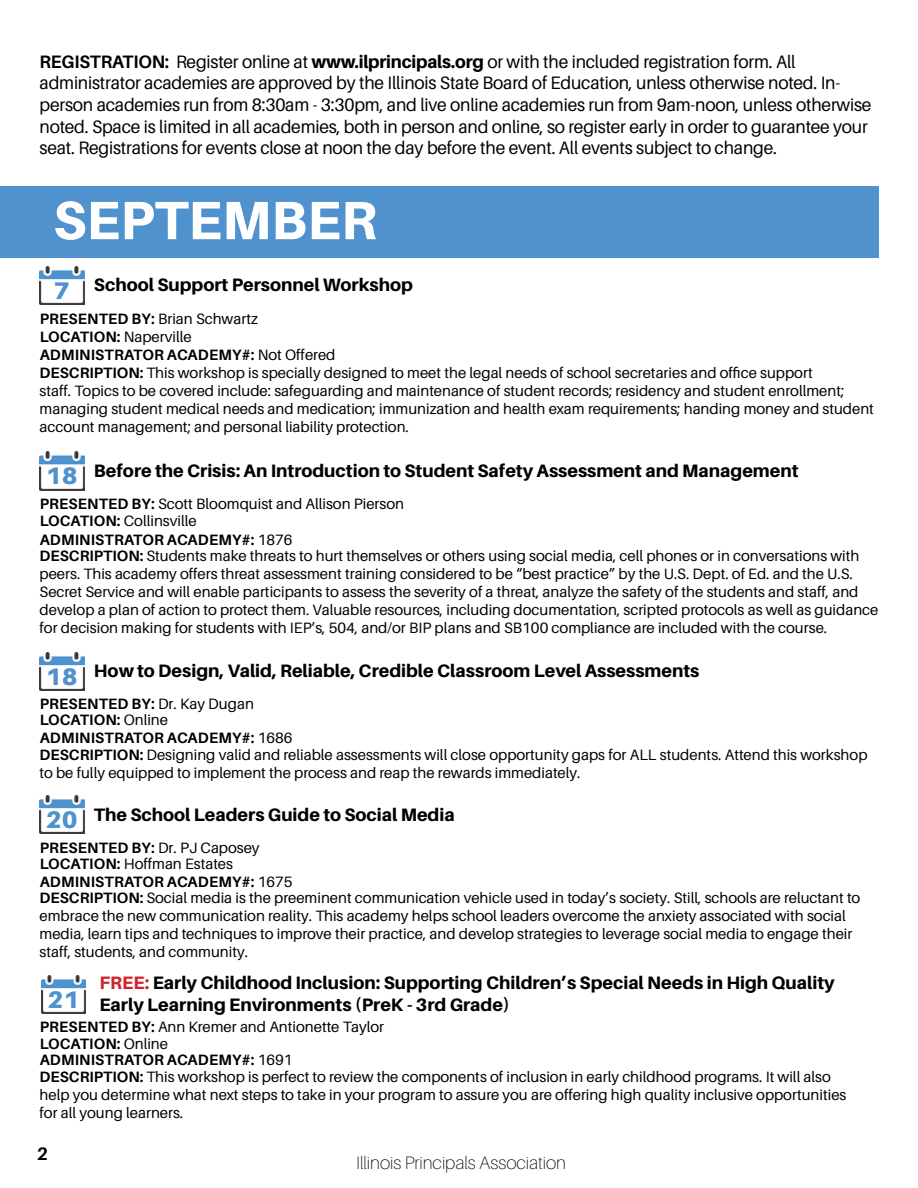
<style>
.page{position:relative;width:918px;height:1188px;background:#fff}
.page>*{position:absolute;margin:0;border:0;box-sizing:border-box;transform-origin:0 0}
.t1{font:800 54px "Aileron";color:#fff}
.t2{font:900 24px "Aileron";color:#4f92ce}
.t3{font:18px/21.6px "Aileron";letter-spacing:-.01em;color:#000}
.t4{font:800 18px/21.6px "Aileron";color:#000}
.t5{font:100 18px "Aileron";color:#000}
.t6{font:700 18px "Aileron";color:#000}
.t7{font:15px/18px "Aileron";color:#000}
.t8{font:700 15px "Aileron";letter-spacing:.01em;color:#000}
.s1{font-weight:700}
.s2{font-weight:800}
.s3{font-weight:400}
.s4{color:#d2232a}
</style>
<div class="page">
<div style="left:0;top:187px;width:878px;height:71px;background:#5092ce"></div>
<img style="left:40px;top:796px;width:44px;height:38px">
<img style="left:40px;top:652px;width:44px;height:38px">
<img style="left:40px;top:452px;width:44px;height:38px">
<img style="left:40px;top:266px;width:44px;height:38px">
<img style="left:41px;top:975px;width:45px;height:38px">
<p class="t3" style="left:40px;top:51px;width:833px"><span class="s1">REGISTRATION:</span> Register online at <span class="s2">www.ilprincipals.org</span> or with the included registration form. All administrator academies are approved by the Illinois State Board of Education, unless otherwise noted. In&shy;person academies run from 8:30am - 3:30pm, and live online academies run from 9am-noon, unless otherwise noted. Space is limited in all academies, both in person and online, so register early in order to guarantee your seat. Registrations for events close at noon the day before the event. All events subject to change.</p>
<h1 class="t1" style="left:53px;top:190px;width:325px">SEPTEMBER</h1>
<h2 class="t2" style="left:54px;top:276px;width:17px">7</h2>
<p class="t4" style="left:94px;top:274px;width:321px">School Support Personnel Workshop</p>
<p class="t7" style="left:40px;top:310px;width:220px"><span class="s1">PRESENTED BY:</span> Brian Schwartz</p>
<p class="t7" style="left:40px;top:328px;width:154px"><span class="s1">LOCATION:</span> Naperville</p>
<p class="t8" style="left:40px;top:346px;width:297px">ADMINISTRATOR ACADEMY#: <span class="s3">Not Offered</span></p>
<p class="t7" style="left:40px;top:364px;width:836px"><span class="s1">DESCRIPTION:</span> This workshop is specially designed to meet the legal needs of school secretaries and office support<br>staff. Topics to be covered include: safeguarding and maintenance of student records; residency and student enrollment; managing student medical needs and medication; immunization and health exam requirements; handing money and student account management; and personal liability protection.</p>
<h2 class="t2" style="left:46px;top:462px;width:33px">18</h2>
<p class="t4" style="left:94px;top:459px;width:706px">Before the Crisis: An Introduction to Student Safety Assessment and Management</p>
<p class="t7" style="left:40px;top:495px;width:366px"><span class="s1">PRESENTED BY:</span> Scott Bloomquist and Allison Pierson</p>
<p class="t7" style="left:40px;top:511px;width:159px"><span class="s1">LOCATION:</span> Collinsville</p>
<p class="t8" style="left:40px;top:531px;width:254px">ADMINISTRATOR ACADEMY#: <span class="s3">1876</span></p>
<p class="t7" style="left:40px;top:547px;width:840px"><span class="s1">DESCRIPTION:</span> Students make threats to hurt themselves or others using social media, cell phones or in conversations with peers. This academy offers threat assessment training considered to be “best practice” by the U.S. Dept. of Ed. and the U.S.<br>Secret Service and will enable participants to assess the severity of a threat, analyze the safety of the students and staff, and develop a plan of action to protect them. Valuable resources, including documentation, scripted protocols as well as guidance for decision making for students with IEP’s, 504, and/or BIP plans and SB100 compliance are included with the course.</p>
<h2 class="t2" style="left:46px;top:662px;width:33px">18</h2>
<p class="t4" style="left:94px;top:660px;width:607px">How to Design, Valid, Reliable, Credible Classroom Level Assessments</p>
<p class="t8" style="left:40px;top:695px;width:216px">PRESENTED BY: <span class="s3">Dr. Kay Dugan</span></p>
<p class="t8" style="left:40px;top:712px;width:130px">LOCATION: <span class="s3">Online</span></p>
<p class="t8" style="left:40px;top:729px;width:254px">ADMINISTRATOR ACADEMY#: <span class="s3">1686</span></p>
<p class="t7" style="left:40px;top:746px;width:829px"><span class="s1">DESCRIPTION:</span> Designing valid and reliable assessments will close opportunity gaps for ALL students. Attend this workshop to be fully equipped to implement the process and reap the rewards immediately.</p>
<h2 class="t2" style="left:46px;top:806px;width:33px">20</h2>
<p class="t4" style="left:94px;top:804px;width:362px">The School Leaders Guide to Social Media</p>
<p class="t8" style="left:40px;top:839px;width:221px">PRESENTED BY: <span class="s3">Dr. PJ Caposey</span></p>
<p class="t7" style="left:40px;top:855px;width:195px"><span class="s1">LOCATION:</span> Hoffman Estates</p>
<p class="t8" style="left:40px;top:873px;width:254px">ADMINISTRATOR ACADEMY#: <span class="s3">1675</span></p>
<p class="t7" style="left:40px;top:889px;width:822px"><span class="s1">DESCRIPTION:</span> Social media is the preeminent communication vehicle used in today’s society. Still, schools are reluctant to embrace the new communication reality. This academy helps school leaders overcome the anxiety associated with social media, learn tips and techniques to improve their practice, and develop strategies to leverage social media to engage their staff, students, and community.</p>
<p class="t4" style="left:99px;top:972px;width:737px"><span class="s4">FREE:</span> Early Childhood Inclusion: Supporting Children’s Special Needs in High Quality<br>Early Learning Environments (PreK - 3rd Grade)</p>
<p class="t7" style="left:40px;top:1018px;width:808px;line-height:17.2px"><span class="s1">PRESENTED BY:</span> Ann Kremer and Antionette Taylor<br><span class="s1">LOCATION:</span> Online<br><span class="s1">ADMINISTRATOR ACADEMY#:</span> 1691<br><span class="s1">DESCRIPTION:</span> This workshop is perfect to review the components of inclusion in early childhood programs. It will also help you determine what next steps to take in your program to assure you are offering high quality inclusive opportunities for all young learners.</p>
<h2 class="t2" style="left:48px;top:985px;width:33px">21</h2>
<p class="t6" style="left:37px;top:1144px;width:13px">2</p>
<p class="t5" style="left:356px;top:1153px;width:211px">Illinois Principals Association</p>
</div>
